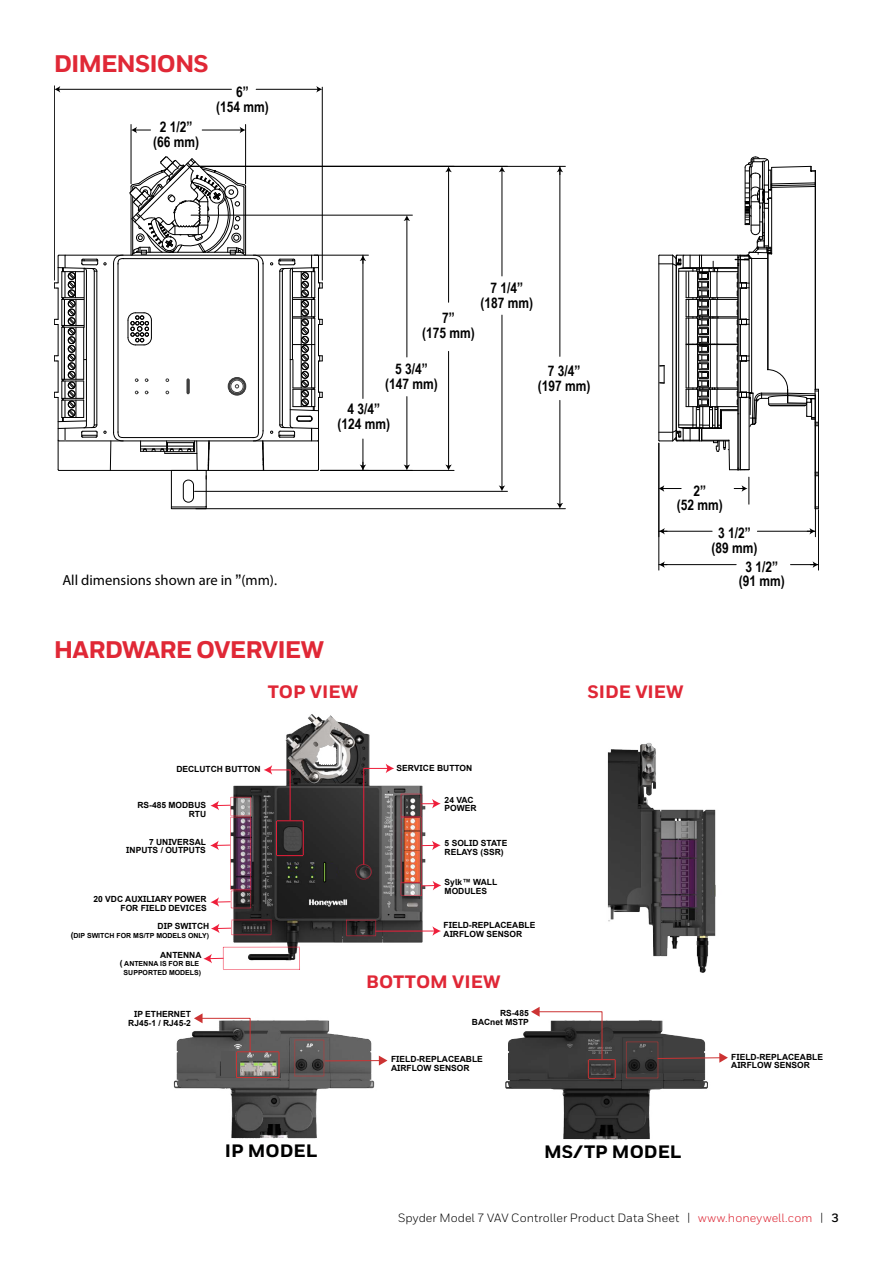
<style>
.page{position:relative;width:893px;height:1263px;background:#fff}
.page>*{position:absolute;margin:0;border:0;box-sizing:border-box;transform-origin:0 0}
.t1{font:800 24px "Honeywell Sans";letter-spacing:-.035em;color:#e02836}
.t2{font:800 18px "Honeywell Sans";color:#e02736}
.t3{font:800 18px "Honeywell Sans";color:#000}
.t4{font:700 14.7px/14.7px "Arial Narrow";color:#000;text-align:center}
.t5{font:14.7px "Myriad Pro";color:#000}
.t6{font:12px "Honeywell Sans";letter-spacing:.005em;color:#000}
.t7{font:700 8.55px/8.6px "Arial";color:#000}
.t8{font:700 7.05px/8.4px "Arial";color:#000;text-align:center}
.s1{font-family:"Arial Narrow";font-weight:700}
.s2{font-size:8.55px}
.s3{color:#dc202e}
.s4{font-weight:700}
</style>
<div class="page">
<img style="left:173px;top:1020px;width:205px;height:119px">
<svg style="left:194px;top:1013px;width:85px;height:65px;background:#7d7674"></svg>
<hr style="left:325px;top:1060px;width:55px;height:1px;background:#c33">
<svg style="left:379px;top:1055px;width:8px;height:10px"></svg>
<img style="left:607px;top:743px;width:109px;height:230px">
<div style="left:221px;top:1051px;width:13px;height:26px;background:#565656"></div>
<img style="left:505px;top:1020px;width:203px;height:120px">
<svg style="left:531px;top:1007px;width:85px;height:72px"></svg>
<svg style="left:657px;top:1053px;width:71px;height:10px"></svg>
<div style="left:549px;top:1049px;width:19px;height:28px;background:#3b3b3b"></div>
<img style="left:218px;top:714px;width:215px;height:255px">
<div style="left:355px;top:864px;width:17px;height:16px;border:1px dashed #ee1e3a;border-radius:50%"></div>
<svg style="left:363px;top:764px;width:31px;height:101px;background:#756b6d"></svg>
<svg style="left:264px;top:765px;width:40px;height:91px;background:#574b4c"></svg>
<svg style="left:421px;top:799px;width:20px;height:9px"></svg>
<svg style="left:422px;top:841px;width:19px;height:9px"></svg>
<svg style="left:421px;top:881px;width:20px;height:9px"></svg>
<hr style="left:375px;top:930px;width:60px;height:2px;background:#ee1e3a">
<svg style="left:432px;top:926px;width:9px;height:10px"></svg>
<svg style="left:210px;top:841px;width:20px;height:9px"></svg>
<svg style="left:210px;top:801px;width:21px;height:9px"></svg>
<svg style="left:210px;top:897px;width:21px;height:10px"></svg>
<div style="left:321px;top:864px;width:15px;height:15px;background:#262627"></div>
<div style="left:324px;top:862px;width:2px;height:20px;border:1px solid #000"></div>
<svg style="left:211px;top:924px;width:20px;height:9px"></svg>
<svg style="left:203px;top:954px;width:20px;height:9px"></svg>
<hr style="left:195px;top:491px;width:312px;height:1px;background:#000">
<hr style="left:502px;top:315px;width:1px;height:172px;background:#000">
<svg style="left:499px;top:485px;width:6px;height:6px"></svg>
<hr style="left:502px;top:171px;width:1px;height:105px;background:#000">
<svg style="left:499px;top:167px;width:6px;height:5px"></svg>
<hr style="left:264px;top:470px;width:54px;height:1px;background:#000">
<hr style="left:59px;top:441px;width:259px;height:1px;background:#000">
<hr style="left:59px;top:255px;width:259px;height:1px;background:#000">
<hr style="left:318px;top:397px;width:1px;height:73px;background:#000">
<hr style="left:818px;top:389px;width:1px;height:120px;background:#000">
<svg style="left:270px;top:254px;width:53px;height:188px"></svg>
<hr style="left:54px;top:86px;width:1px;height:194px;background:#000">
<hr style="left:322px;top:87px;width:1px;height:193px;background:#000">
<hr style="left:59px;top:89px;width:172px;height:1px;background:#000">
<svg style="left:54px;top:86px;width:6px;height:7px"></svg>
<hr style="left:256px;top:89px;width:62px;height:1px;background:#000">
<svg style="left:316px;top:86px;width:6px;height:7px"></svg>
<hr style="left:191px;top:215px;width:221px;height:1px;background:#000">
<hr style="left:407px;top:397px;width:1px;height:69px;background:#000">
<svg style="left:404px;top:464px;width:6px;height:6px"></svg>
<hr style="left:407px;top:219px;width:1px;height:138px;background:#000">
<svg style="left:404px;top:215px;width:6px;height:6px"></svg>
<hr style="left:321px;top:470px;width:133px;height:1px;background:#000">
<hr style="left:448px;top:351px;width:1px;height:115px;background:#000">
<svg style="left:445px;top:464px;width:7px;height:6px"></svg>
<hr style="left:448px;top:171px;width:1px;height:131px;background:#000">
<svg style="left:445px;top:167px;width:7px;height:5px"></svg>
<hr style="left:131px;top:124px;width:1px;height:60px;background:#000">
<hr style="left:245px;top:124px;width:1px;height:60px;background:#000">
<svg style="left:131px;top:127px;width:20px;height:6px"></svg>
<hr style="left:202px;top:130px;width:39px;height:1px;background:#000">
<svg style="left:240px;top:127px;width:6px;height:6px"></svg>
<hr style="left:314px;top:255px;width:54px;height:1px;background:#000">
<hr style="left:363px;top:259px;width:1px;height:139px;background:#000">
<svg style="left:360px;top:255px;width:6px;height:8px"></svg>
<svg style="left:360px;top:439px;width:6px;height:31px"></svg>
<hr style="left:815px;top:395px;width:1px;height:142px;background:#000">
<hr style="left:663px;top:531px;width:49px;height:1px;background:#000">
<svg style="left:659px;top:528px;width:8px;height:6px"></svg>
<hr style="left:757px;top:531px;width:54px;height:1px;background:#000">
<svg style="left:807px;top:528px;width:8px;height:6px"></svg>
<hr style="left:658px;top:443px;width:1px;height:127px;background:#000">
<hr style="left:818px;top:510px;width:1px;height:60px;background:#000">
<hr style="left:663px;top:564px;width:73px;height:1px;background:#000">
<svg style="left:659px;top:561px;width:8px;height:7px"></svg>
<svg style="left:790px;top:561px;width:28px;height:7px"></svg>
<hr style="left:196px;top:508px;width:369px;height:1px;background:#000">
<hr style="left:191px;top:166px;width:374px;height:1px;background:#000">
<hr style="left:559px;top:400px;width:1px;height:104px;background:#000">
<svg style="left:557px;top:503px;width:6px;height:6px"></svg>
<hr style="left:559px;top:171px;width:1px;height:185px;background:#000">
<svg style="left:557px;top:166px;width:6px;height:9px"></svg>
<svg style="left:658px;top:156px;width:160px;height:353px"></svg>
<svg style="left:54px;top:156px;width:210px;height:353px"></svg>
<div style="left:183px;top:480px;width:11px;height:22px;border:1px solid #000;border-radius:5px"></div>
<h1 class="t1" style="left:54px;top:49px;width:157px">DIMENSIONS</h1>
<h3 class="t4" style="left:153px;top:119px;width:47px">2 1/2” (66 mm)</h3>
<h3 class="t4" style="left:216px;top:84px;width:54px">6”<br>(154 mm)</h3>
<h3 class="t4" style="left:480px;top:280px;width:54px">7 1/4” (187 mm)</h3>
<h3 class="t4" style="left:422px;top:310px;width:54px">7”<br>(175 mm)</h3>
<h3 class="t4" style="left:385px;top:361px;width:54px">5 3/4” (147 mm)</h3>
<h3 class="t4" style="left:338px;top:401px;width:54px">4 3/4” (124 mm)</h3>
<h3 class="t4" style="left:538px;top:363px;width:54px">7 3/4” (197 mm)</h3>
<h3 class="t5" style="left:62px;top:571px;width:216px">All dimensions shown are in <span class="s1">”</span>(mm).</h3>
<h1 class="t1" style="left:54px;top:635px;width:272px">HARDWARE OVERVIEW</h1>
<h3 class="t4" style="left:677px;top:482px;width:47px">2”<br>(52 mm)</h3>
<h3 class="t4" style="left:711px;top:525px;width:47px">3 1/2” (89 mm)</h3>
<h3 class="t4" style="left:739px;top:558px;width:47px">3 1/2” (91 mm)</h3>
<h2 class="t2" style="left:268px;top:681px;width:92px">TOP VIEW</h2>
<h2 class="t2" style="left:587px;top:681px;width:98px">SIDE VIEW</h2>
<p class="t7" style="left:176px;top:765px;width:86px">DECLUTCH BUTTON</p>
<p class="t7" style="left:137px;top:801px;width:70px;text-align:right">RS-485 MODBUS<br>RTU</p>
<p class="t7" style="left:126px;top:837px;width:81px;text-align:right">7 UNIVERSAL<br>INPUTS / OUTPUTS</p>
<p class="t7" style="left:93px;top:895px;width:115px;text-align:right">20 VDC AUXILIARY POWER<br>FOR FIELD DEVICES</p>
<p class="t7" style="left:158px;top:922px;width:53px">DIP SWITCH</p>
<p class="t8" style="left:71px;top:931px;width:140px"><span class="s2">(</span>DIP SWITCH FOR MS/TP MODELS ONLY)</p>
<p class="t7" style="left:160px;top:950px;width:43px">ANTENNA</p>
<p class="t8" style="left:120px;top:960px;width:83px"><span class="s2">(</span> ANTENNA IS FOR BLE<br>SUPPORTED MODELS)</p>
<p class="t7" style="left:397px;top:764px;width:77px">SERVICE BUTTON</p>
<p class="t7" style="left:445px;top:796px;width:34px">24 VAC<br>POWER</p>
<p class="t7" style="left:445px;top:839px;width:64px">5 SOLID STATE<br>RELAYS (SSR)</p>
<p class="t7" style="left:445px;top:878px;width:54px">Sylk™ WALL<br>MODULES</p>
<p class="t7" style="left:444px;top:921px;width:93px">FIELD-REPLACEABLE<br>AIRFLOW SENSOR</p>
<h2 class="t2" style="left:366px;top:971px;width:136px">BOTTOM VIEW</h2>
<p class="t7" style="left:128px;top:1010px;width:64px;text-align:right">IP ETHERNET<br>RJ45-1 / RJ45-2</p>
<p class="t7" style="left:472px;top:1009px;width:58px;text-align:right">RS-485<br>BACnet MSTP</p>
<p class="t7" style="left:391px;top:1055px;width:93px">FIELD-REPLACEABLE<br>AIRFLOW SENSOR</p>
<h2 class="t3" style="left:225px;top:1139px;width:94px">IP MODEL</h2>
<h2 class="t3" style="left:544px;top:1140px;width:139px">MS/TP MODEL</h2>
<p class="t7" style="left:731px;top:1053px;width:93px">FIELD-REPLACEABLE<br>AIRFLOW SENSOR</p>
<h3 class="t6" style="left:398px;top:1211px;width:442px">Spyder Model 7 VAV Controller Product Data Sheet | <span class="s3">www.honeywell.com</span> | <span class="s4">3</span></h3>
</div>
